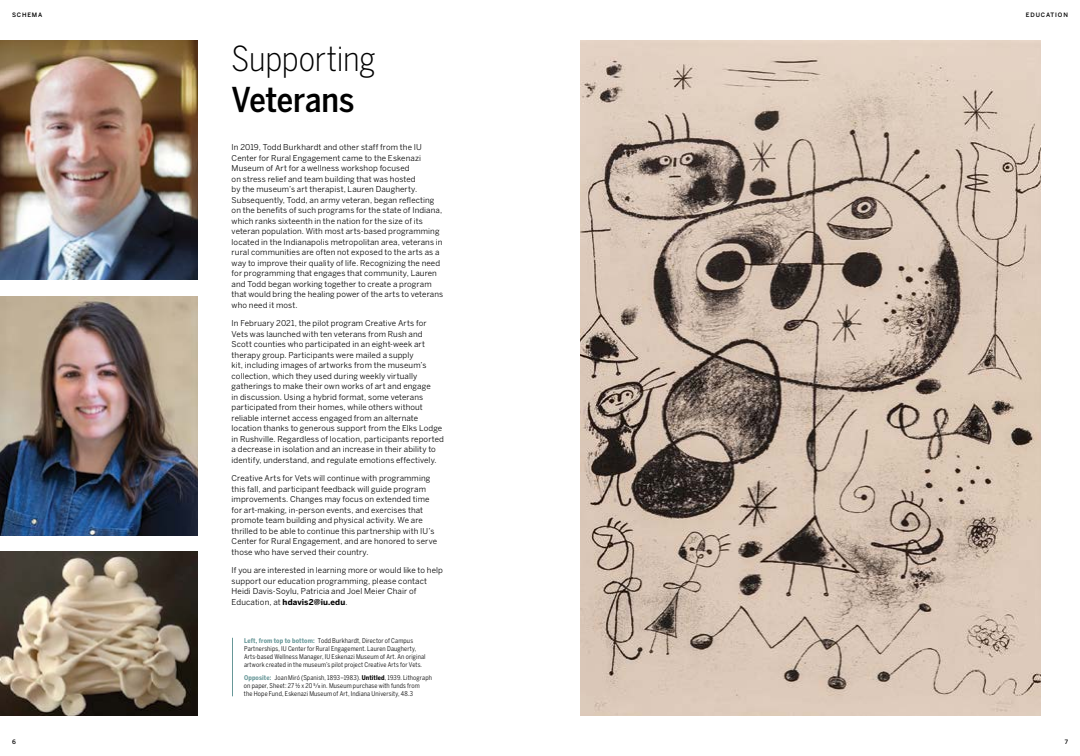
<style>
.page{position:relative;width:1080px;height:756px;background:#fff}
.page>*{position:absolute;margin:0;border:0;box-sizing:border-box;transform-origin:0 0}
.Article_-_H1{font:300 34px/40.8px "Benton Sans Cond";letter-spacing:-.005em;color:#000}
.Article_-_P{font:8px/10.5px "Benton Sans";letter-spacing:.015em;color:#000}
.Image_Caption_-_L_Al{font:6.5px/7.8px "Benton Sans Cond";letter-spacing:.02em;color:#000}
.t1{font:500 6px "Benton Sans";letter-spacing:.14em;color:#000}
.s1{font-weight:500}
.s2{font-weight:700}
.s3{font-weight:700;color:#679798}
</style>
<div class="page">
<img style="left:580px;top:40px;width:460px;height:676px">
<img style="left:0;top:40px;width:198px;height:240px">
<img style="left:0;top:296px;width:198px;height:240px">
<img style="left:0;top:552px;width:198px;height:164px">
<hr style="left:232px;top:638px;width:1px;height:58px;background:#679798">
<p class="t1" style="left:12px;top:11px;width:11px">SCHEM</p>
<p class="t1" style="left:38px;top:11px;width:6px">A</p>
<p class="t1" style="left:12px;top:738px;width:5px">6</p>
<h1 class="Article_-_H1" style="left:232px;top:38px;width:146px">Supporting<br><span class="s1">Veterans</span></h1>
<p class="Article_-_P" style="left:232px;top:142px;width:213px">In 2019, Todd Burkhardt and other staff from the IU Center for Rural Engagement came to the Eskenazi Museum of Art for a wellness workshop focused<br>on stress relief and team building that was hosted<br>by the museum’s art therapist, Lauren Daugherty.<br>Subsequently, Todd, an army veteran, began reflecting on the benefits of such programs for the state of Indiana, which ranks sixteenth in the nation for the size of its veteran population. With most arts-based programming located in the Indianapolis metropolitan area, veterans in rural communities are often not exposed to the arts as a way to improve their quality of life. Recognizing the need for programming that engages that community, Lauren and Todd began working together to create a program that would bring the healing power of the arts to veterans who need it most.</p>
<p class="Article_-_P" style="left:232px;top:318px;width:214px">In February 2021, the pilot program Creative Arts for Vets was launched with ten veterans from Rush and Scott counties who participated in an eight-week art therapy group. Participants were mailed a supply<br>kit, including images of artworks from the museum’s collection, which they used during weekly virtually gatherings to make their own works of art and engage<br>in discussion. Using a hybrid format, some veterans participated from their homes, while others without reliable internet access engaged from an alternate location thanks to generous support from the Elks Lodge in Rushville. Regardless of location, participants reported a decrease in isolation and an increase in their ability to identify, understand, and regulate emotions effectively.</p>
<p class="Article_-_P" style="left:232px;top:473px;width:207px">Creative Arts for Vets will continue with programming this fall, and participant feedback will guide program improvements. Changes may focus on extended time for art-making, in-person events, and exercises that promote team building and physical activity. We are thrilled to be able to continue this partnership with IU’s Center for Rural Engagement, and are honored to serve those who have served their country.</p>
<p class="Article_-_P" style="left:232px;top:565px;width:213px">If you are interested in learning more or would like to help support our education programming, please contact Heidi Davis-Soylu, Patricia and Joel Meier Chair of Education, at <span class="s2">hdavis2@iu.edu</span>.</p>
<p class="Image_Caption_-_L_Al" style="left:244px;top:637px;width:183px"><span class="s3">Left, from top to bottom:</span> Todd Burkhardt, Director of Campus Partnerships, IU Center for Rural Engagement. Lauren Daugherty, Arts-based Wellness Manager, IU Eskenazi Museum of Art. An original artwork created in the museum’s pilot project Creative Arts for Vets.</p>
<p class="Image_Caption_-_L_Al" style="left:244px;top:674px;width:190px"><span class="s3">Opposite:</span> Joan Miró (Spanish, 1893–1983). <span class="s2">Untitled</span>, 1939. Lithograph on paper, Sheet: 27 ½ x 20 5/8 in. Museum purchase with funds from<br>the Hope Fund, Eskenazi Museum of Art, Indiana University, 48.3</p>
<p class="t1" style="left:1026px;top:11px;width:44px">EDUCATION</p>
<p class="t1" style="left:1065px;top:738px;width:5px">7</p>
</div>
